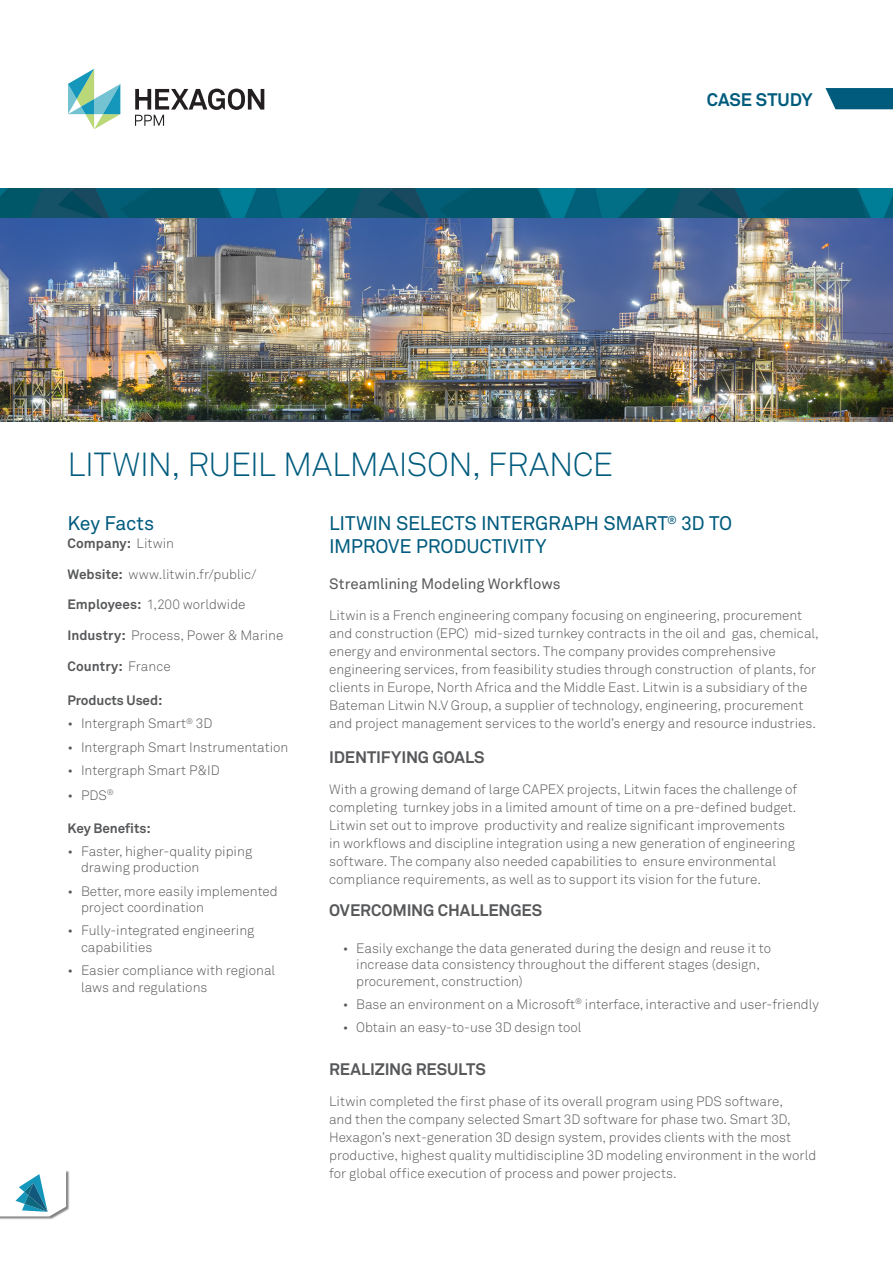
<style>
.page{position:relative;width:893px;height:1263px;background:#fff}
.page>*{position:absolute;margin:0;border:0;box-sizing:border-box;transform-origin:0 0}
.t1{font:33px "Akkurat Light Pro";letter-spacing:-.01em;color:#005b7d}
.Subtitle{font:19.5px "Akkurat Pro";letter-spacing:-.01em;color:#005b7d}
.t2{font:700 18px "Akkurat Pro";letter-spacing:-.005em;color:#005b7d}
.Heading_2{font:700 16.5px "Akkurat Pro";letter-spacing:-.01em;color:#57585a}
.Tagline{font:15px "Akkurat Pro";letter-spacing:-.005em;color:#57585a}
.Body_Copy{font:13.5px/18px "Akkurat Light Pro";color:#57585a}
.Heading_2-2{font:13.5px/18px "Akkurat Light Pro";color:#57585a}
.Heading_3{font:700 13.5px "Akkurat Pro";letter-spacing:-.005em;color:#57585a}
.s1{font-family:"Akkurat Light Pro";font-weight:400}
.s2{font-family:"Akkurat Pro";font-weight:700}
</style>
<div class="page">
<svg style="left:825px;top:88px;width:68px;height:21px"></svg>
<img style="left:0;top:218px;width:893px;height:204px">
<img style="left:0;top:189px;width:893px;height:29px">
<img style="left:0;top:1170px;width:70px;height:50px">
<svg style="left:0;top:1170px;width:66px;height:46px"></svg>
<svg style="left:69px;top:69px;width:51px;height:60px"></svg>
<svg style="left:135px;top:89px;width:129px;height:37px"></svg>
<p class="t2" style="left:707px;top:89px;width:107px">CASE STUDY</p>
<p class="t1" style="left:68px;top:445px;width:547px">LITWIN, RUEIL MALMAISON, FRANCE</p>
<p class="Subtitle" style="left:68px;top:512px;width:88px">Key Facts</p>
<p class="Heading_3" style="left:68px;top:535px;width:108px">Company: <span class="s1">Litwin</span></p>
<p class="Body_Copy" style="left:68px;top:565px;width:191px"><span class="s2">Website:</span> www.litwin.fr/public/</p>
<p class="Body_Copy" style="left:68px;top:596px;width:180px"><span class="s2">Employees:</span> 1,200 worldwide</p>
<p class="Body_Copy" style="left:68px;top:627px;width:217px"><span class="s2">Industry:</span> Process, Power &amp; Marine</p>
<p class="Heading_3" style="left:68px;top:658px;width:105px">Country: <span class="s1">France</span></p>
<p class="Heading_3" style="left:68px;top:692px;width:96px">Products Used:</p>
<p class="Body_Copy" style="left:68px;top:715px;width:147px">• Intergraph Smart<sup>®</sup> 3D</p>
<p class="Body_Copy" style="left:68px;top:738px;width:222px">• Intergraph Smart Instrumentation</p>
<p class="Body_Copy" style="left:68px;top:761px;width:154px">• Intergraph Smart P&amp;ID</p>
<p class="Body_Copy" style="left:68px;top:786px;width:48px">• PDS<sup>®</sup></p>
<p class="Heading_3" style="left:68px;top:819px;width:85px">Key Benefits:</p>
<p class="Body_Copy" style="left:81px;top:843px;width:173px;line-height:16.5px;text-indent:-14px">• Faster, higher-quality piping drawing production</p>
<p class="Body_Copy" style="left:81px;top:883px;width:198px;line-height:16.5px;text-indent:-14px">• Better, more easily implemented project coordination</p>
<p class="Body_Copy" style="left:81px;top:923px;width:175px;line-height:16.5px;text-indent:-14px">• Fully-integrated engineering capabilities</p>
<p class="Body_Copy" style="left:81px;top:962px;width:196px;line-height:16.5px;text-indent:-14px">• Easier compliance with regional laws and regulations</p>
<p class="Subtitle" style="left:329px;top:512px;width:405px">LITWIN SELECTS INTERGRAPH SMART<sup>®</sup> 3D TO</p>
<p class="Subtitle" style="left:329px;top:535px;width:219px">IMPROVE PRODUCTIVITY</p>
<p class="Tagline" style="left:329px;top:575px;width:233px">Streamlining Modeling Workflows</p>
<p class="Body_Copy" style="left:329px;top:607px;width:491px">Litwin is a French engineering company focusing on engineering, procurement and construction (EPC) mid-sized turnkey contracts in the oil and gas, chemical, energy and environmental sectors. The company provides comprehensive engineering services, from feasibility studies through construction of plants, for clients in Europe, North Africa and the Middle East. Litwin is a subsidiary of the Bateman Litwin N.V Group, a supplier of technology, engineering, procurement and project management services to the world’s energy and resource industries.</p>
<p class="Heading_2" style="left:329px;top:747px;width:157px">IDENTIFYING GOALS</p>
<p class="Body_Copy" style="left:329px;top:781px;width:469px">With a growing demand of large CAPEX projects, Litwin faces the challenge of completing turnkey jobs in a limited amount of time on a pre-defined budget.<br>Litwin set out to improve productivity and realize significant improvements in workflows and discipline integration using a new generation of engineering software. The company also needed capabilities to ensure environmental compliance requirements, as well as to support its vision for the future.</p>
<p class="Heading_2" style="left:329px;top:900px;width:215px">OVERCOMING CHALLENGES</p>
<p class="Body_Copy" style="left:356px;top:940px;width:416px;line-height:16.5px;text-indent:-14px">• Easily exchange the data generated during the design and reuse it to increase data consistency throughout the different stages (design, procurement, construction)</p>
<p class="Body_Copy" style="left:343px;top:995px;width:478px">• Base an environment on a Microsoft<sup>®</sup> interface, interactive and user-friendly</p>
<p class="Body_Copy" style="left:343px;top:1018px;width:240px">• Obtain an easy-to-use 3D design tool</p>
<p class="Heading_2" style="left:329px;top:1059px;width:158px">REALIZING RESULTS</p>
<p class="Heading_2-2" style="left:329px;top:1093px;width:489px">Litwin completed the first phase of its overall program using PDS software,<br>and then the company selected Smart 3D software for phase two. Smart 3D, Hexagon’s next-generation 3D design system, provides clients with the most productive, highest quality multidiscipline 3D modeling environment in the world for global office execution of process and power projects.</p>
</div>
